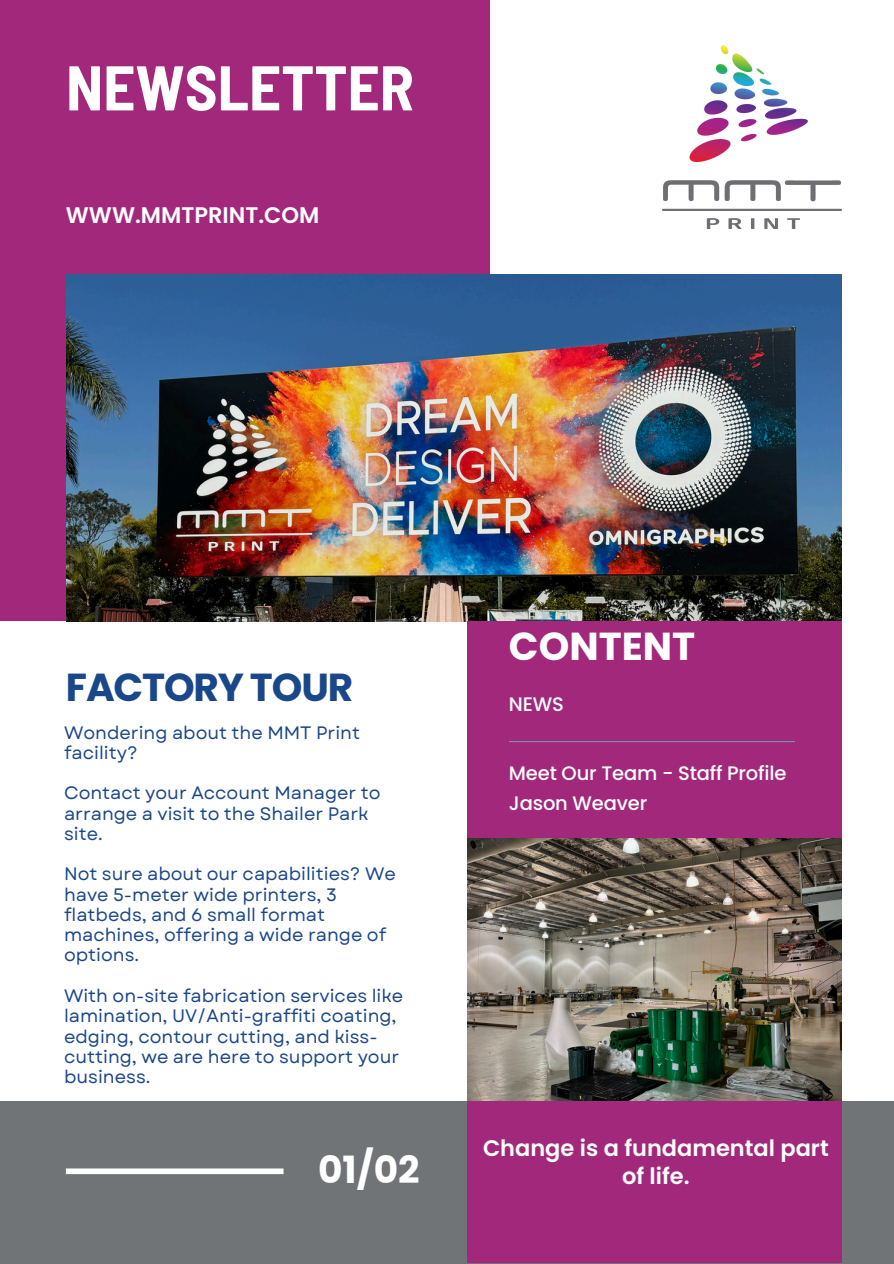
<style>
.page{position:relative;width:894px;height:1264px;background:#fff}
.page>*{position:absolute;margin:0;border:0;box-sizing:border-box;transform-origin:0 0}
.t1{font:700 semi-condensed 63px "Barlow";color:#fff}
.t2{font:700 39px "Poppins";letter-spacing:-.03em;color:#1a4789}
.t3{font:700 39px "Poppins";color:#fff}
.t4{font:700 37.5px "Poppins";color:#fff}
.t5{font:600 22.5px/27px "Poppins";color:#fff;text-align:center}
.t6{font:500 19.5px "Poppins";letter-spacing:-.01em;color:#fff}
.t7{font:18px/20.2px "Garet";color:#1a4789}
</style>
<div class="page">
<div style="left:0;top:0;width:489px;height:620px;background:#a2287c"></div>
<div style="left:0;top:1100px;width:893px;height:163px;background:#707477"></div>
<img style="left:66px;top:275px;width:775px;height:346px">
<div style="left:467px;top:621px;width:374px;height:642px;background:#a2287c"></div>
<hr style="left:509px;top:741px;width:285px;height:1px;background:#7c93a4">
<div style="left:66px;top:1168px;width:217px;height:6px;background:#fff"></div>
<img style="left:662px;top:45px;width:179px;height:183px">
<img style="left:467px;top:838px;width:374px;height:262px">
<h3 class="t1" style="left:66px;top:47px;width:349px">NEWSLETTER</h3>
<p class="t5" style="left:66px;top:201px;width:255px">WWW.MMTPRINT.COM</p>
<h6 class="t2" style="left:66px;top:659px;width:289px">FACTORY TOUR</h6>
<p class="t7" style="left:64px;top:722px;width:297px">Wondering about the MMT Print facility?</p>
<p class="t7" style="left:64px;top:783px;width:318px">Contact your Account Manager to arrange a visit to the Shailer Park site.</p>
<p class="t7" style="left:64px;top:864px;width:333px">Not sure about our capabilities? We have 5-meter wide printers, 3 flatbeds, and 6 small format machines, offering a wide range of options.</p>
<h2 class="t7" style="left:64px;top:985px;width:341px">With on-site fabrication services like lamination, UV/Anti-graffiti coating, edging, contour cutting, and kiss&shy;cutting, we are here to support your business.</h2>
<h2 class="t4" style="left:318px;top:1143px;width:103px">01/02</h2>
<p class="t3" style="left:509px;top:618px;width:188px">CONTENT</p>
<p class="t6" style="left:509px;top:690px;width:56px">NEWS</p>
<p class="t6" style="left:509px;top:759px;width:279px">Meet Our Team - Staff Profile</p>
<h5 class="t6" style="left:509px;top:790px;width:140px">Jason Weaver</h5>
<h2 class="t5" style="left:483px;top:1135px;width:347px">Change is a fundamental part of life.</h2>
</div>
